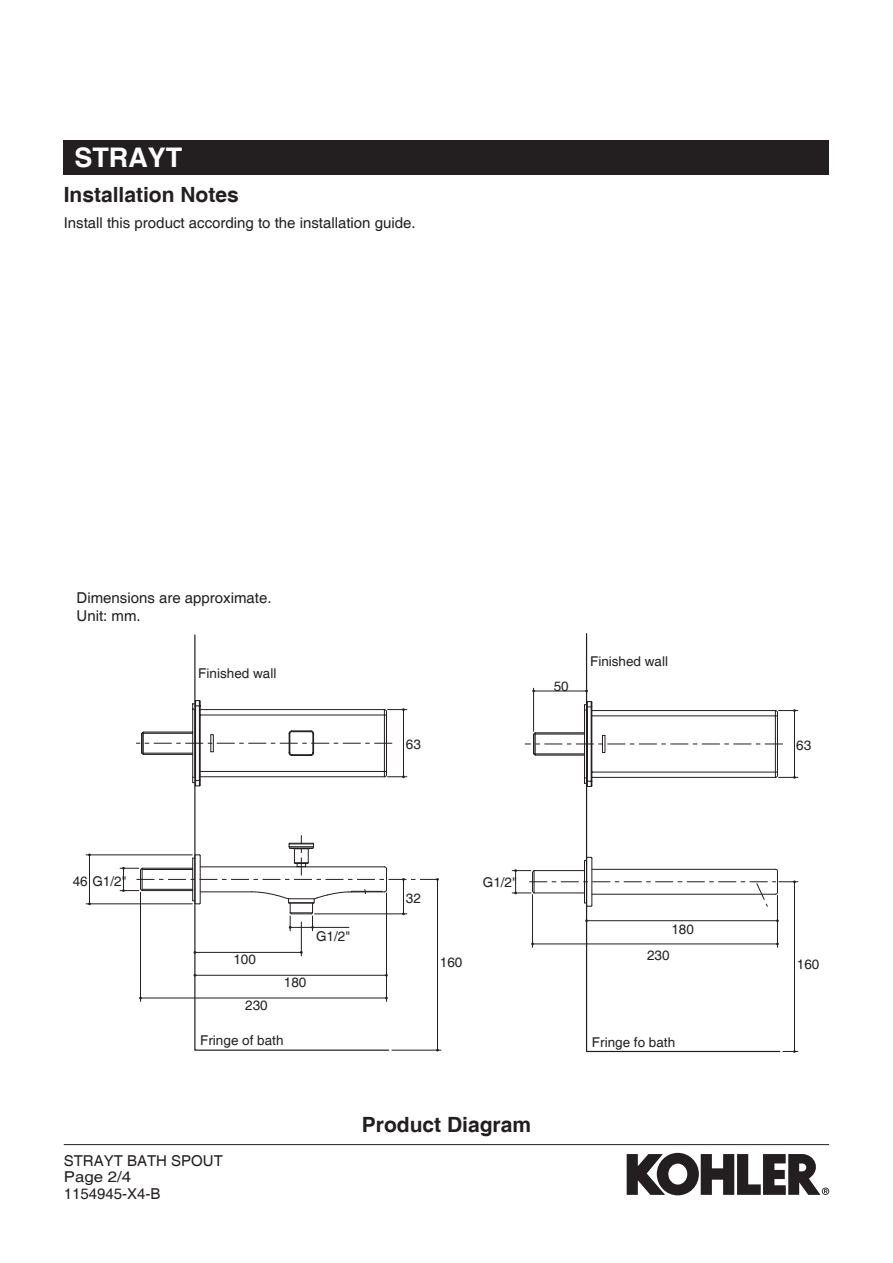
<style>
.page{position:relative;width:893px;height:1263px;background:#fff}
.page>*{position:absolute;margin:0;border:0;box-sizing:border-box;transform-origin:0 0}
.t1{font:700 27px "Helvetica";color:#fff}
._1{font:700 21px "Helvetica";color:#231f20}
.hevel10{font:15px "Helvetica";color:#231f20}
.plain-ENG_palatino_1{font:15px "Helvetica";color:#231f20}
.hevel10-2{font:15px "Helvetica";color:#231f20;scale:1.12 1}
.t2{font:13.5px "Helvetica";color:#231f20}
</style>
<div class="page">
<div style="left:64px;top:140px;width:765px;height:34px;background:#231f20"></div>
<hr style="left:64px;top:1144px;width:765px;height:1px;background:#231f20">
<svg style="left:627px;top:1153px;width:202px;height:42px"></svg>
<svg style="left:194px;top:634px;width:196px;height:417px"></svg>
<hr style="left:392px;top:1050px;width:49px;height:1px;background:#231f20">
<hr style="left:301px;top:922px;width:1px;height:34px;background:#231f20">
<hr style="left:386px;top:893px;width:1px;height:108px;background:#231f20">
<hr style="left:140px;top:892px;width:1px;height:109px;background:#231f20">
<hr style="left:86px;top:855px;width:106px;height:1px;background:#231f20">
<hr style="left:86px;top:903px;width:106px;height:1px;background:#231f20">
<hr style="left:437px;top:879px;width:1px;height:171px;background:#231f20">
<hr style="left:195px;top:952px;width:106px;height:1px;background:#231f20">
<hr style="left:141px;top:998px;width:245px;height:1px;background:#231f20">
<hr style="left:89px;top:855px;width:1px;height:49px;background:#231f20">
<hr style="left:195px;top:975px;width:191px;height:1px;background:#231f20">
<hr style="left:584px;top:860px;width:1px;height:43px;background:#231f20">
<svg style="left:585px;top:633px;width:196px;height:420px"></svg>
<hr style="left:592px;top:858px;width:1px;height:47px;background:#231f20">
<hr style="left:533px;top:688px;width:1px;height:43px;background:#231f20">
<hr style="left:777px;top:895px;width:1px;height:52px;background:#231f20">
<hr style="left:532px;top:894px;width:1px;height:53px;background:#231f20">
<hr style="left:534px;top:691px;width:53px;height:1px;background:#231f20">
<hr style="left:587px;top:920px;width:190px;height:1px;background:#231f20">
<hr style="left:532px;top:944px;width:245px;height:1px;background:#231f20">
<hr style="left:794px;top:882px;width:1px;height:169px;background:#231f20">
<svg style="left:783px;top:1050px;width:15px;height:3px"></svg>
<svg style="left:136px;top:700px;width:271px;height:87px"></svg>
<svg style="left:120px;top:835px;width:319px;height:96px"></svg>
<svg style="left:525px;top:701px;width:273px;height:86px"></svg>
<svg style="left:512px;top:868px;width:286px;height:39px"></svg>
<p class="t1" style="left:74px;top:141px;width:110px">STRAYT</p>
<p class="_1" style="left:64px;top:181px;width:177px">Installation Notes</p>
<p class="hevel10" style="left:64px;top:214px;width:353px">Install this product according to the installation guide.</p>
<p class="plain-ENG_palatino_1" style="left:77px;top:589px;width:197px">Dimensions are approximate.</p>
<p class="plain-ENG_palatino_1" style="left:77px;top:607px;width:66px">Unit: mm.</p>
<p class="t2" style="left:198px;top:666px;width:80px">Finished wall</p>
<p class="t2" style="left:406px;top:736px;width:17px">63</p>
<p class="t2" style="left:554px;top:678px;width:17px">50</p>
<p class="t2" style="left:590px;top:653px;width:80px">Finished wall</p>
<p class="t2" style="left:73px;top:873px;width:55px">46 G1/2"</p>
<p class="t2" style="left:316px;top:929px;width:36px">G1/2"</p>
<p class="t2" style="left:406px;top:890px;width:17px">32</p>
<p class="t2" style="left:233px;top:951px;width:24px">100</p>
<p class="t2" style="left:440px;top:954px;width:24px">160</p>
<p class="t2" style="left:284px;top:975px;width:24px">180</p>
<p class="t2" style="left:245px;top:997px;width:24px">230</p>
<p class="t2" style="left:200px;top:1032px;width:85px">Fringe of bath</p>
<p class="t2" style="left:483px;top:875px;width:36px">G1/2"</p>
<p class="_1" style="left:362px;top:1112px;width:171px">Product Diagram</p>
<p class="hevel10" style="left:64px;top:1152px;width:161px">STRAYT BATH SPOUT</p>
<p class="hevel10-2" style="left:64px;top:1168px;width:62px">Page 2/4</p>
<p class="hevel10" style="left:64px;top:1185px;width:98px">1154945-X4-B</p>
<p class="t2" style="left:671px;top:921px;width:24px">180</p>
<p class="t2" style="left:647px;top:947px;width:24px">230</p>
<p class="t2" style="left:592px;top:1034px;width:85px">Fringe fo bath</p>
<p class="t2" style="left:796px;top:738px;width:17px">63</p>
<p class="t2" style="left:797px;top:956px;width:24px">160</p>
</div>
